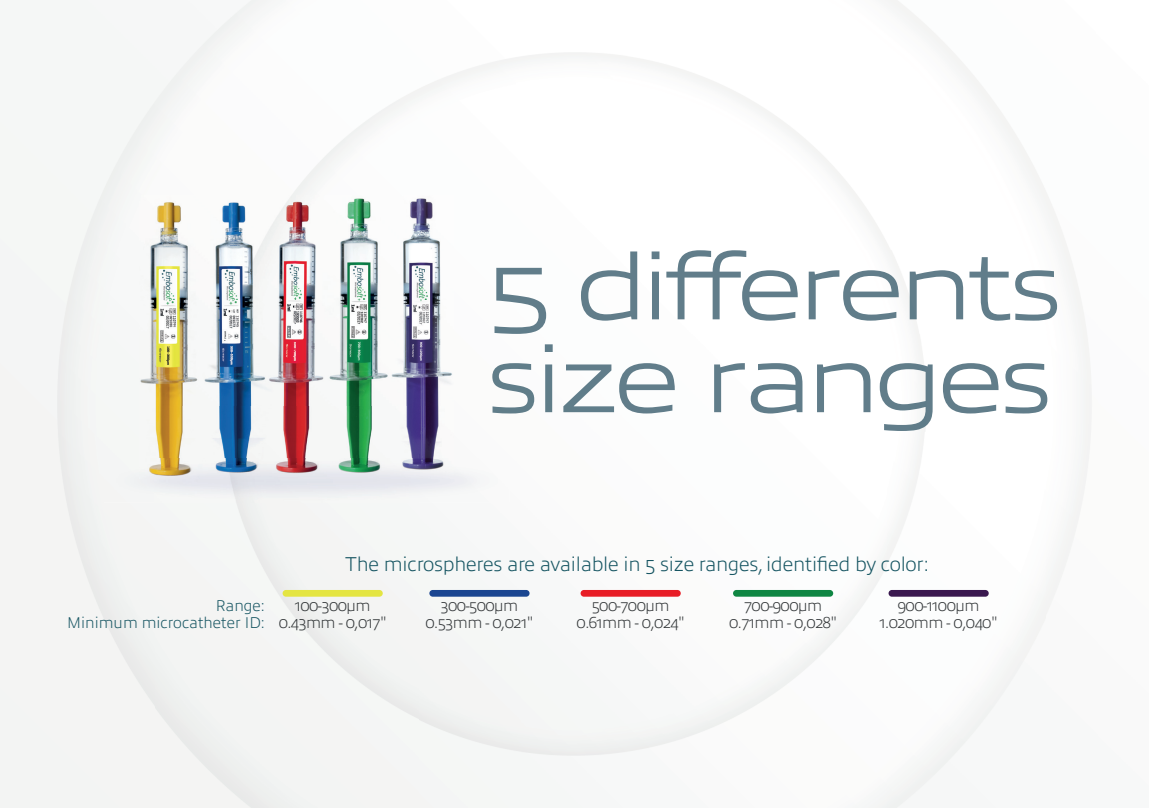
<style>
.page{position:relative;width:1149px;height:808px;background:#fff}
.page>*{position:absolute;margin:0;border:0;box-sizing:border-box;transform-origin:0 0}
.t1{font:200 20.25px "Allumi Std";letter-spacing:-.01em;color:#165562}
.t2{font:200 16.05px/17.1px "Allumi Std";letter-spacing:-.03em;color:#333739;text-align:center}
.t3{font:200 15.75px/17.1px "Allumi Std";color:#165562;text-align:right}
</style>
<div class="page">
<img style="left:1045px;top:269px;width:47px;height:350px">
<img style="left:521px;top:431px;width:524px;height:377px">
<div style="left:156px;top:502px;width:262px;height:306px;background:#f4f4f3"></div>
<img style="left:494px;top:250px;width:562px;height:84px">
<img style="left:492px;top:344px;width:554px;height:87px">
<div style="left:282px;top:590px;width:100px;height:7px;background:#e4e542;border-radius:3px"></div>
<div style="left:429px;top:590px;width:100px;height:7px;background:#1b4691;border-radius:3px"></div>
<div style="left:580px;top:590px;width:100px;height:7px;background:#e81d26;border-radius:3px"></div>
<div style="left:732px;top:590px;width:101px;height:7px;background:#0f8643;border-radius:3px"></div>
<div style="left:888px;top:590px;width:100px;height:7px;background:#3a184f;border-radius:3px"></div>
<div style="left:104px;top:459px;width:50px;height:43px;background:#f4f5f5"></div>
<img style="left:139px;top:195px;width:315px;height:283px">
<p class="t1" style="left:345px;top:553px;width:585px">The microspheres are available in 5 size ranges, identified by color:</p>
<p class="t2" style="left:425px;top:597px;width:109px">300-500µm<br>0.53mm - 0,021"</p>
<p class="t2" style="left:576px;top:597px;width:110px">500-700µm<br>0.61mm - 0,024"</p>
<p class="t2" style="left:729px;top:597px;width:109px">700-900µm<br>0.71mm - 0,028"</p>
<p class="t2" style="left:879px;top:597px;width:119px">900-1100µm<br>1.020mm - 0,040"</p>
<p class="t3" style="left:67px;top:597px;width:199px">Range:<br>Minimum microcatheter ID:</p>
<p class="t2" style="left:278px;top:597px;width:109px">100-300µm<br>0.43mm - 0,017"</p>
</div>
